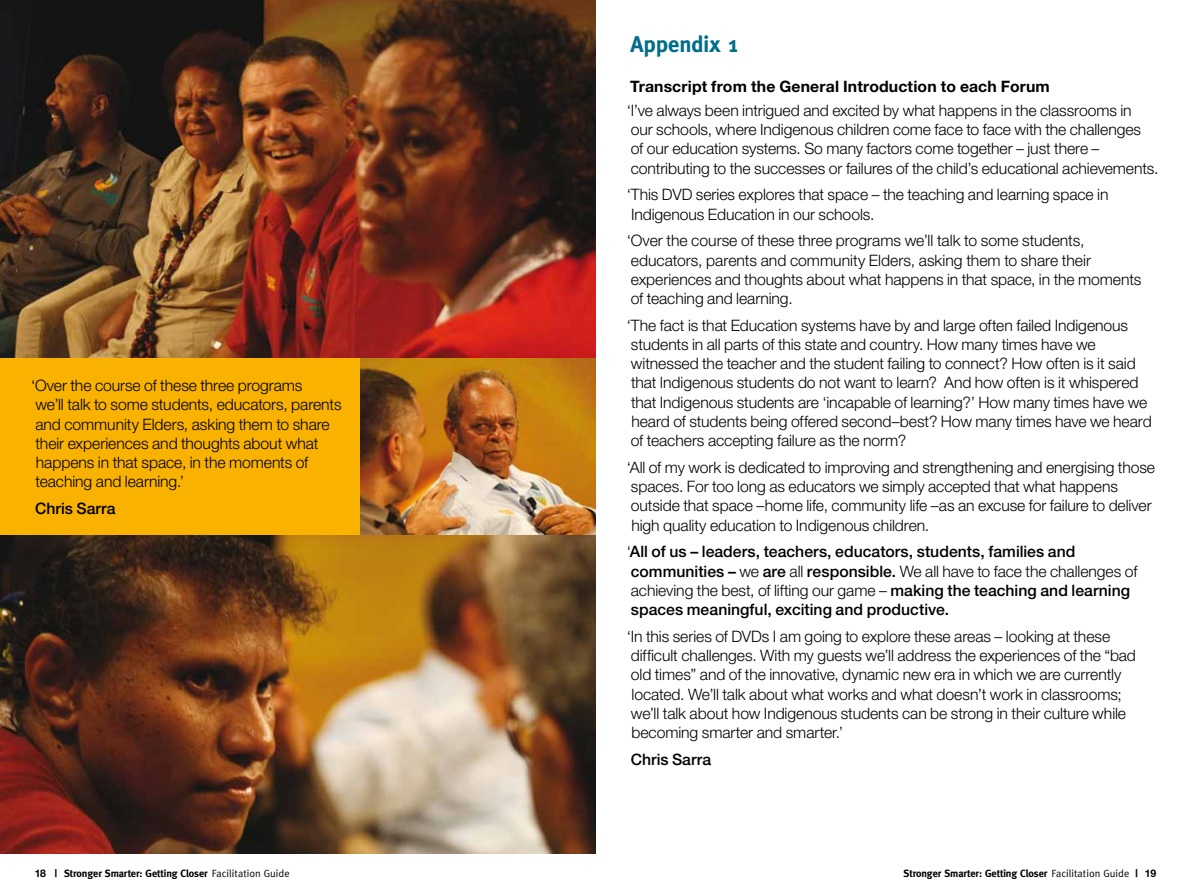
<style>
.page{position:relative;width:1191px;height:893px;background:#fff}
.page>*{position:absolute;margin:0;border:0;box-sizing:border-box;transform-origin:0 0}
.t1{font:700 22.75px "Meta";letter-spacing:-.01em;color:#006e89}
.t2{font:300 15.75px/19.2px "Helvetica Neue";letter-spacing:-.005em;color:#000}
.t3{font:500 15.75px/19.2px "Helvetica Neue";color:#000}
.t4{font:700 15.75px "Helvetica Neue";letter-spacing:.01em;color:#000}
.t5{font:700 10.5px "Meta";letter-spacing:-.01em;color:#000}
.s1{font-weight:300}
.s2{font-family:"Helvetica Neue"}
.s3{font-weight:400}
</style>
<div class="page">
<div style="left:0;top:15px;width:595px;height:838px;background:#f9b200"></div>
<img style="left:360px;top:357px;width:235px;height:179px">
<img style="left:0;top:536px;width:595px;height:317px">
<img style="left:0;top:0;width:595px;height:357px">
<p class="t2" style="left:31px;top:376px;width:312px">‘Over the course of these three programs<br>we’ll talk to some students, educators, parents and community Elders, asking them to share their experiences and thoughts about what happens in that space, in the moments of teaching and learning.’</p>
<p class="t3" style="left:35px;top:499px;width:82px">Chris Sarra</p>
<h1 class="t1" style="left:630px;top:31px;width:109px">Appendix 1</h1>
<p class="t4" style="left:630px;top:76px;width:421px">Transcript from the General Introduction to each Forum</p>
<p class="t2" style="left:627px;top:100px;width:533px">‘I’ve always been intrigued and excited by what happens in the classrooms in<br>our schools, where Indigenous children come face to face with the challenges<br>of our education systems. So many factors come together – just there – contributing to the successes or failures of the child’s educational achievements.</p>
<p class="t2" style="left:627px;top:185px;width:483px">‘This DVD series explores that space – the teaching and learning space in<br>Indigenous Education in our schools.</p>
<p class="t2" style="left:627px;top:231px;width:516px">‘Over the course of these three programs we’ll talk to some students, educators, parents and community Elders, asking them to share their experiences and thoughts about what happens in that space, in the moments of teaching and learning.</p>
<p class="t2" style="left:627px;top:315px;width:526px">‘The fact is that Education systems have by and large often failed Indigenous students in all parts of this state and country. How many times have we witnessed the teacher and the student failing to connect? How often is it said that Indigenous students do not want to learn? And how often is it whispered that Indigenous students are ‘incapable of learning?’ How many times have we heard of students being offered second–best? How many times have we heard of teachers accepting failure as the norm?</p>
<p class="t2" style="left:627px;top:457px;width:530px">‘All of my work is dedicated to improving and strengthening and energising those spaces. For too long as educators we simply accepted that what happens outside that space –home life, community life –as an excuse for failure to deliver high quality education to Indigenous children.</p>
<p class="t3" style="left:627px;top:542px;width:512px"><span class="s1">‘</span>All of us – leaders, teachers, educators, students, families and communities – <span class="s1">we</span> are <span class="s1">all</span> responsible. <span class="s1">We all have to face the challenges of achieving the best, of lifting our game –</span> making the teaching and learning spaces meaningful, exciting and productive.</p>
<p class="t2" style="left:627px;top:626px;width:511px">‘In this series of DVDs I am going to explore these areas – looking at these difficult challenges. With my guests we’ll address the experiences of the “bad old times” and of the innovative, dynamic new era in which we are currently located. We’ll talk about what works and what doesn’t work in classrooms; we’ll talk about how Indigenous students can be strong in their culture while becoming smarter and smarter.’</p>
<p class="t3" style="left:631px;top:749px;width:82px">Chris Sarra</p>
<p class="t5" style="left:35px;top:867px;width:256px"><span class="s2">18</span> | Stronger Smarter: Getting Closer <span class="s3">Facilitation Guide</span></p>
<p class="t5" style="left:903px;top:867px;width:254px">Stronger Smarter: Getting Closer <span class="s3">Facilitation Guide</span> | <span class="s2">19</span></p>
</div>
